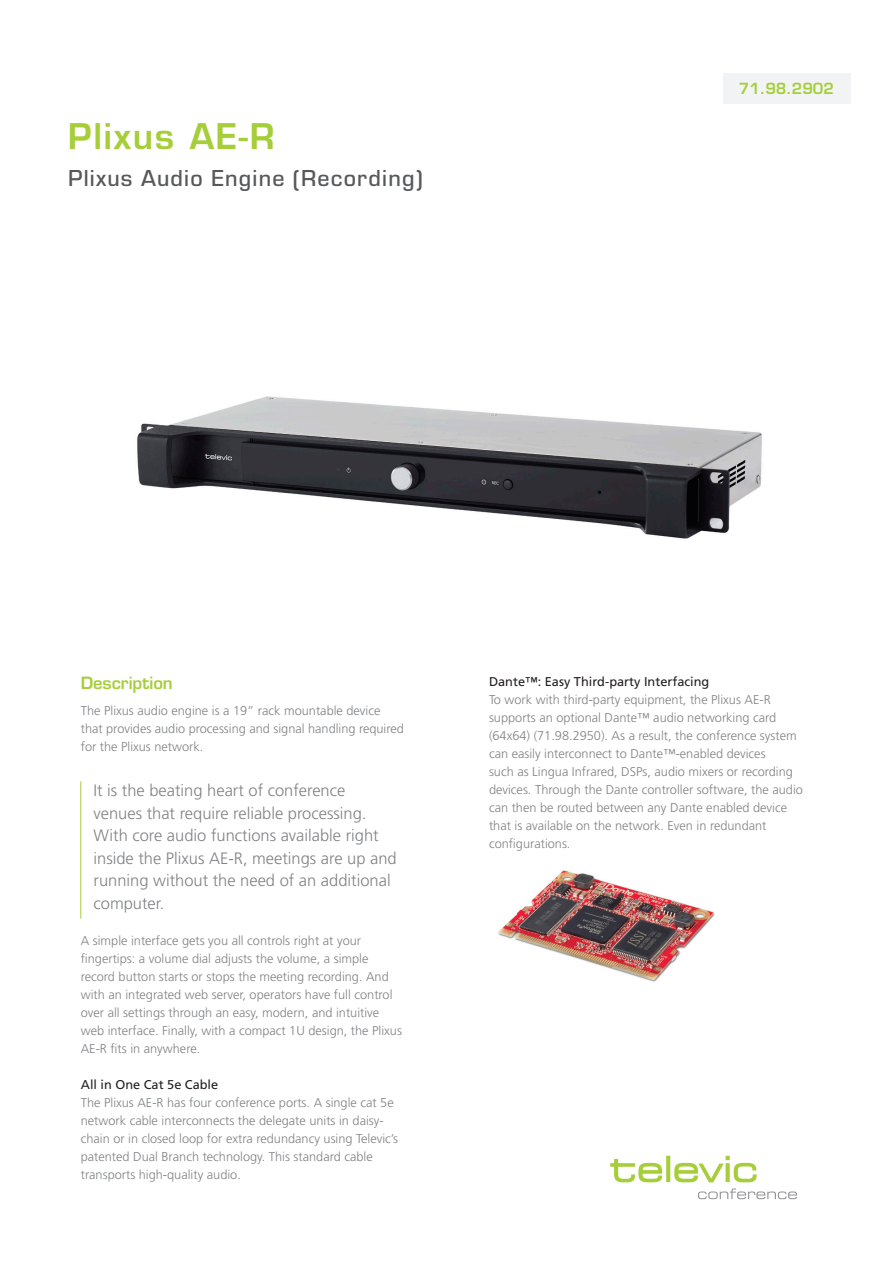
<style>
.page{position:relative;width:893px;height:1263px;background:#fff}
.page>*{position:absolute;margin:0;border:0;box-sizing:border-box;transform-origin:0 0}
.Titel_niveau_1{font:600 34.5px "Eurostile LT Std";letter-spacing:.05em;color:#a6ce39}
.Titel_niveau_2{font:500 24px "Eurostile";letter-spacing:.05em;color:#57585a}
.BROOD___regular{font:300 16.5px/22.5px "Frutiger LT Std";color:#808285}
.KOP_2___eurostile_de{font:600 16.5px "Eurostile LT Std";color:#a6ce39}
.DATASHEET_-_number{font:600 15px "Eurostile LT Std";color:#a6ce39}
.BROOD___regular-2{font:300 12.75px/18px "Frutiger LT Std";color:#808285}
.BROOD___regular-3{font:12.75px "Frutiger LT Std";color:#231f20}
</style>
<div class="page">
<svg style="left:698px;top:1188px;width:99px;height:11px"></svg>
<svg style="left:610px;top:1156px;width:147px;height:26px"></svg>
<img style="left:137px;top:396px;width:625px;height:143px">
<hr style="left:80px;top:781px;width:1px;height:137px;background:#a6ce39">
<div style="left:722px;top:73px;width:128px;height:30px;background:#f2f3f4"></div>
<img style="left:498px;top:870px;width:217px;height:112px">
<p class="Titel_niveau_1" style="left:68px;top:115px;width:208px">Plixus AE-R</p>
<p class="Titel_niveau_2" style="left:68px;top:162px;width:356px">Plixus Audio Engine (Recording)</p>
<p class="DATASHEET_-_number" style="left:739px;top:79px;width:97px">71.98.2902</p>
<p class="DATASHEET_-_number" style="left:802px;top:79px;width:33px">0 0</p>
<p class="KOP_2___eurostile_de" style="left:81px;top:672px;width:94px">Description</p>
<p class="BROOD___regular-2" style="left:81px;top:702px;width:325px">The Plixus audio engine is a 19” rack mountable device that provides audio processing and signal handling required for the Plixus network.</p>
<p class="BROOD___regular" style="left:94px;top:779px;width:305px">It is the beating heart of conference venues that require reliable processing.<br>With core audio functions available right inside the Plixus AE-R, meetings are up and running without the need of an additional computer.</p>
<p class="BROOD___regular-2" style="left:81px;top:931px;width:323px">A simple interface gets you all controls right at your fingertips: a volume dial adjusts the volume, a simple record button starts or stops the meeting recording. And with an integrated web server, operators have full control over all settings through an easy, modern, and intuitive web interface. Finally, with a compact 1U design, the Plixus AE-R fits in anywhere.</p>
<p class="BROOD___regular-3" style="left:81px;top:1077px;width:139px">All in One Cat 5e Cable</p>
<p class="BROOD___regular-2" style="left:81px;top:1093px;width:319px">The Plixus AE-R has four conference ports. A single cat 5e network cable interconnects the delegate units in daisy&shy;chain or in closed loop for extra redundancy using Televic’s patented Dual Branch technology. This standard cable transports high-quality audio.</p>
<p class="BROOD___regular-3" style="left:489px;top:674px;width:222px">Dante™: Easy Third-party Interfacing</p>
<p class="BROOD___regular-2" style="left:489px;top:690px;width:315px">To work with third-party equipment, the Plixus AE-R supports an optional Dante™ audio networking card (64x64) (71.98.2950). As a result, the conference system can easily interconnect to Dante™-enabled devices<br>such as Lingua Infrared, DSPs, audio mixers or recording devices. Through the Dante controller software, the audio can then be routed between any Dante enabled device that is available on the network. Even in redundant configurations.</p>
</div>
